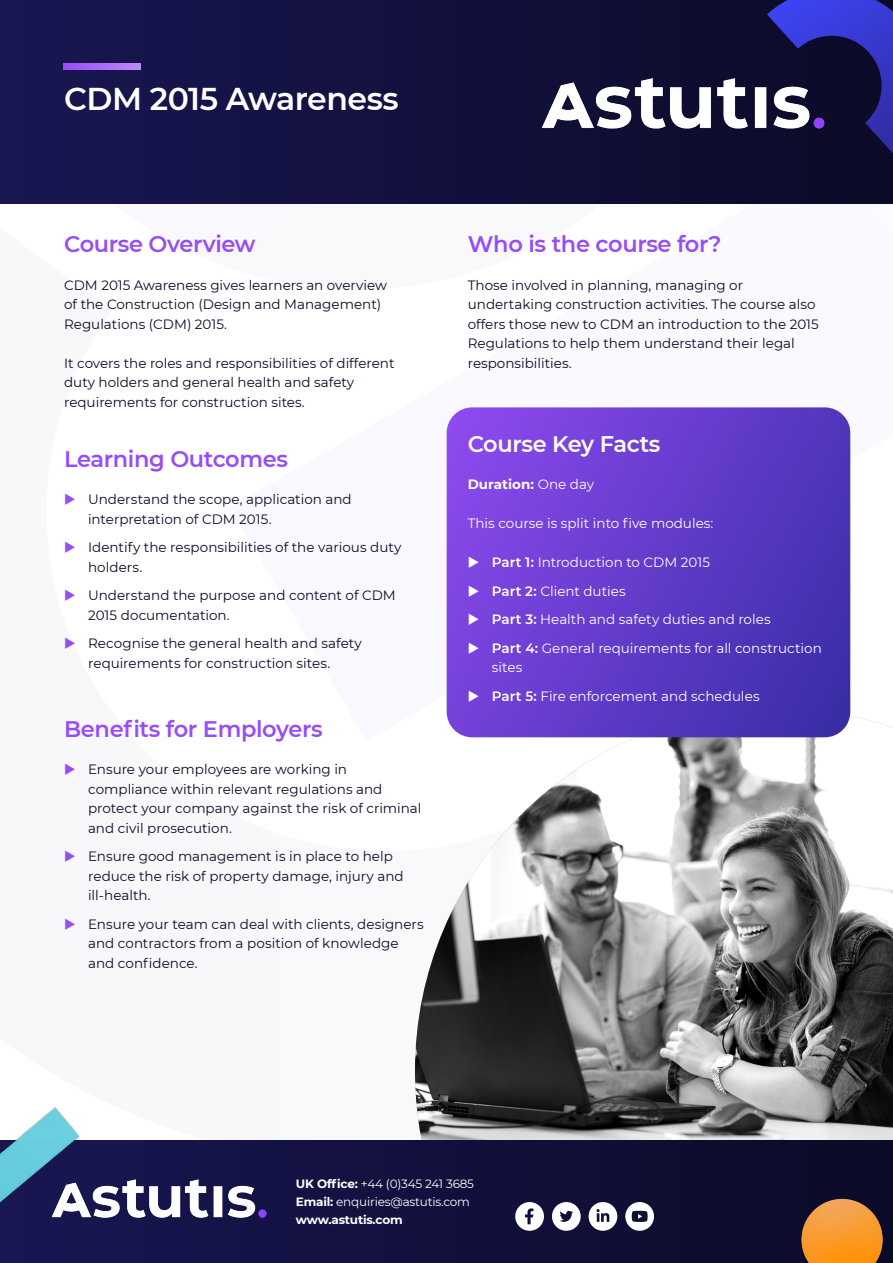
<style>
.page{position:relative;width:893px;height:1263px;background:#fff}
.page>*{position:absolute;margin:0;border:0;box-sizing:border-box;transform-origin:0 0}
.t1{font:600 31.5px "Montserrat";letter-spacing:-.015em;color:#fff}
.t2{font:600 22.5px "Montserrat";letter-spacing:-.015em;color:#964df6}
.t3{font:600 22.5px "Montserrat";letter-spacing:-.015em;color:#fff}
.t4{font:13.5px/19.5px "Montserrat";color:#0b0a26}
.t5{font:13.5px/28.5px "Montserrat";color:#fff}
.t6{font:700 13.5px "Montserrat";color:#fff}
.t7{font:12px/18px "Montserrat";letter-spacing:-.015em;color:#fff}
.s1{font-weight:400}
.s2{font-weight:600}
.s3{font-weight:700}
</style>
<div class="page">
<img style="left:415px;top:708px;width:478px;height:432px">
<svg style="left:0;top:1140px;width:893px;height:123px;background:#100f39"></svg>
<img style="left:104px;top:1167px;width:179px;height:64px">
<img style="left:0;top:1107px;width:104px;height:154px">
<img style="left:784px;top:1186px;width:109px;height:77px">
<div style="left:0;top:0;width:893px;height:204px;background:linear-gradient(to right,#181753,#0b0a27)"></div>
<svg style="left:447px;top:407px;width:403px;height:330px;background:#633cca"></svg>
<svg style="left:64px;top:63px;width:76px;height:6px"></svg>
<img style="left:525px;top:63px;width:242px;height:83px">
<svg style="left:767px;top:0;width:126px;height:157px;background:#26266c"></svg>
<svg style="left:515px;top:1202px;width:29px;height:29px"></svg>
<svg style="left:589px;top:1202px;width:28px;height:29px"></svg>
<svg style="left:552px;top:1202px;width:29px;height:29px"></svg>
<svg style="left:625px;top:1202px;width:29px;height:29px"></svg>
<svg style="left:469px;top:556px;width:10px;height:12px"></svg>
<svg style="left:469px;top:585px;width:10px;height:11px"></svg>
<svg style="left:469px;top:613px;width:10px;height:12px"></svg>
<svg style="left:469px;top:642px;width:10px;height:11px"></svg>
<svg style="left:469px;top:690px;width:10px;height:11px"></svg>
<h1 class="t1" style="left:64px;top:76px;width:336px">CDM 2015 Awareness</h1>
<h2 class="t2" style="left:64px;top:228px;width:193px">Course Overview</h2>
<p class="t4" style="left:64px;top:275px;width:324px">CDM 2015 Awareness gives learners an overview of the Construction (Design and Management)<br>Regulations (CDM) 2015.</p>
<p class="t4" style="left:64px;top:353px;width:332px">It covers the roles and responsibilities of different duty holders and general health and safety requirements for construction sites.</p>
<h2 class="t2" style="left:64px;top:443px;width:226px">Learning Outcomes</h2>
<p class="t4" style="left:88px;top:489px;width:265px">Understand the scope, application and interpretation of CDM 2015.</p>
<p class="t4" style="left:88px;top:537px;width:315px">Identify the responsibilities of the various duty holders.</p>
<p class="t4" style="left:88px;top:585px;width:309px">Understand the purpose and content of CDM<br>2015 documentation.</p>
<p class="t4" style="left:88px;top:633px;width:275px">Recognise the general health and safety requirements for construction sites.</p>
<h2 class="t2" style="left:64px;top:713px;width:260px">Benefits for Employers</h2>
<p class="t4" style="left:88px;top:759px;width:335px">Ensure your employees are working in compliance within relevant regulations and protect your company against the risk of criminal and civil prosecution.</p>
<p class="t4" style="left:88px;top:846px;width:317px">Ensure good management is in place to help reduce the risk of property damage, injury and ill-health.</p>
<p class="t4" style="left:88px;top:914px;width:337px">Ensure your team can deal with clients, designers and contractors from a position of knowledge and confidence.</p>
<h2 class="t2" style="left:468px;top:228px;width:255px">Who is the course for?</h2>
<p class="t4" style="left:468px;top:275px;width:353px">Those involved in planning, managing or undertaking construction activities. The course also offers those new to CDM an introduction to the 2015<br>Regulations to help them understand their legal responsibilities.</p>
<h2 class="t3" style="left:468px;top:428px;width:194px">Course Key Facts</h2>
<p class="t6" style="left:468px;top:474px;width:128px">Duration: <span class="s1">One day</span></p>
<p class="t5" style="left:468px;top:508px;width:247px">This course is split into five modules:</p>
<p class="t5" style="left:492px;top:547px;width:332px"><span class="s2">Part 1:</span> Introduction to CDM 2015<br><span class="s2">Part 2:</span> Client duties<br><span class="s2">Part 3:</span> Health and safety duties and roles<br><span class="s2">Part 4:</span> General requirements for all construction</p>
<p class="t5" style="left:492px;top:652px;width:269px">sites<br><span class="s2">Part 5:</span> Fire enforcement and schedules</p>
<p class="t7" style="left:296px;top:1174px;width:180px"><span class="s3">UK Office:</span> +44 (0)345 241 3685<br><span class="s3">Email:</span> enquiries@astutis.com <span class="s3">www.astutis.com</span></p>
</div>
